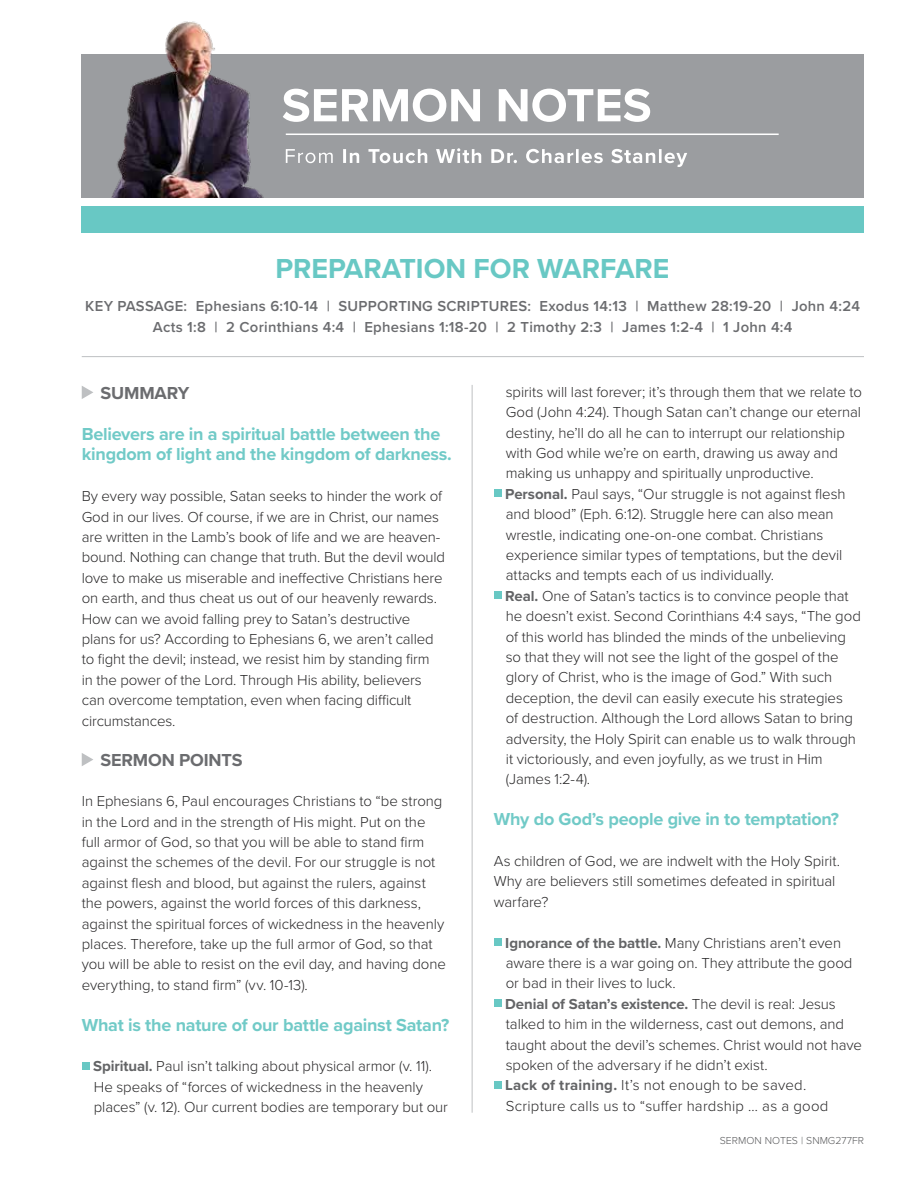
<style>
.page{position:relative;width:918px;height:1188px;background:#fff}
.page>*{position:absolute;margin:0;border:0;box-sizing:border-box;transform-origin:0 0}
.t1{font:700 28.5px "Proxima Nova";color:#68c8c4}
.t2{font:700 18px/20.4px "Proxima Nova";letter-spacing:-.01em;color:#71cac7}
.t3{font:700 18px "Proxima Nova";letter-spacing:-.01em;color:#6b6c6f}
.t4{font:300 15px/20.4px "Proxima Nova";letter-spacing:-.005em;color:#292829}
.t5{font:600 15px/21px "Proxima Nova";letter-spacing:.02em;color:#6b6c6f;text-align:center}
.t6{font:300 10.5px "Proxima Nova";color:#58595b}
.s1{font-weight:700;color:#636466}
</style>
<div class="page">
<div style="left:81px;top:206px;width:783px;height:27px;background:#68c8c4"></div>
<div style="left:82px;top:54px;width:782px;height:144px;background:#9b9da0"></div>
<img style="left:111px;top:21px;width:153px;height:177px">
<hr style="left:286px;top:134px;width:493px;height:1px;background:#fff">
<svg style="left:283px;top:89px;width:367px;height:33px"></svg>
<svg style="left:286px;top:148px;width:401px;height:19px"></svg>
<svg style="left:82px;top:386px;width:11px;height:13px"></svg>
<svg style="left:82px;top:753px;width:11px;height:13px"></svg>
<div style="left:82px;top:1062px;width:8px;height:8px;background:#68c8c4"></div>
<div style="left:494px;top:489px;width:8px;height:8px;background:#68c8c4"></div>
<div style="left:494px;top:591px;width:8px;height:8px;background:#68c8c4"></div>
<div style="left:494px;top:938px;width:8px;height:8px;background:#68c8c4"></div>
<div style="left:494px;top:999px;width:8px;height:8px;background:#68c8c4"></div>
<div style="left:494px;top:1081px;width:8px;height:8px;background:#68c8c4"></div>
<hr style="left:472px;top:385px;width:1px;height:728px;background:#bec0c2">
<hr style="left:82px;top:356px;width:782px;height:1px;background:#bec0c2">
<h1 class="t1" style="left:275px;top:248px;width:396px">PREPARATION FOR WARFARE</h1>
<p class="t5" style="left:85px;top:295px;width:776px">KEY PASSAGE: Ephesians 6:10-14 | SUPPORTING SCRIPTURES: Exodus 14:13 | Matthew 28:19-20 | John 4:24<br>Acts 1:8 | 2 Corinthians 4:4 | Ephesians 1:18-20 | 2 Timothy 2:3 | James 1:2-4 | 1 John 4:4</p>
<p class="t3" style="left:101px;top:380px;width:90px">SUMMARY</p>
<p class="t2" style="left:82px;top:423px;width:372px">Believers are in a spiritual battle between the kingdom of light and the kingdom of darkness.</p>
<p class="t4" style="left:82px;top:485px;width:365px">By every way possible, Satan seeks to hinder the work of God in our lives. Of course, if we are in Christ, our names are written in the Lamb’s book of life and we are heaven&shy;bound. Nothing can change that truth. But the devil would love to make us miserable and ineffective Christians here on earth, and thus cheat us out of our heavenly rewards.<br>How can we avoid falling prey to Satan’s destructive plans for us? According to Ephesians 6, we aren’t called to fight the devil; instead, we resist him by standing firm<br>in the power of the Lord. Through His ability, believers can overcome temptation, even when facing difficult circumstances.</p>
<p class="t3" style="left:101px;top:747px;width:143px">SERMON POINTS</p>
<p class="t4" style="left:82px;top:790px;width:366px">In Ephesians 6, Paul encourages Christians to “be strong in the Lord and in the strength of His might. Put on the full armor of God, so that you will be able to stand firm against the schemes of the devil. For our struggle is not against flesh and blood, but against the rulers, against the powers, against the world forces of this darkness, against the spiritual forces of wickedness in the heavenly places. Therefore, take up the full armor of God, so that you will be able to resist on the evil day, and having done everything, to stand firm” (vv. 10-13).</p>
<p class="t2" style="left:82px;top:1014px;width:369px">What is the nature of our battle against Satan?</p>
<p class="t4" style="left:93px;top:1055px;width:356px"><span class="s1">Spiritual.</span> Paul isn’t talking about physical armor (v. 11).<br>He speaks of “forces of wickedness in the heavenly places” (v. 12). Our current bodies are temporary but our</p>
<p class="t4" style="left:505px;top:381px;width:358px">spirits will last forever; it’s through them that we relate to God (John 4:24). Though Satan can’t change our eternal destiny, he’ll do all he can to interrupt our relationship with God while we’re on earth, drawing us away and making us unhappy and spiritually unproductive.<br><span class="s1">Personal.</span> Paul says, “Our struggle is not against flesh and blood” (Eph. 6:12). Struggle here can also mean wrestle, indicating one-on-one combat. Christians experience similar types of temptations, but the devil attacks and tempts each of us individually.<br><span class="s1">Real.</span> One of Satan’s tactics is to convince people that he doesn’t exist. Second Corinthians 4:4 says, “The god of this world has blinded the minds of the unbelieving so that they will not see the light of the gospel of the glory of Christ, who is the image of God.” With such deception, the devil can easily execute his strategies<br>of destruction. Although the Lord allows Satan to bring adversity, the Holy Spirit can enable us to walk through it victoriously, and even joyfully, as we trust in Him (James 1:2-4).</p>
<p class="t2" style="left:494px;top:809px;width:347px">Why do God’s people give in to temptation?</p>
<p class="t4" style="left:494px;top:850px;width:348px">As children of God, we are indwelt with the Holy Spirit.<br>Why are believers still sometimes defeated in spiritual warfare?</p>
<p class="t4" style="left:505px;top:932px;width:358px"><span class="s1">Ignorance of the battle.</span> Many Christians aren’t even aware there is a war going on. They attribute the good or bad in their lives to luck.<br><span class="s1">Denial of Satan’s existence.</span> The devil is real: Jesus talked to him in the wilderness, cast out demons, and taught about the devil’s schemes. Christ would not have spoken of the adversary if he didn’t exist.<br><span class="s1">Lack of training.</span> It’s not enough to be saved.<br>Scripture calls us to “suffer hardship … as a good</p>
<p class="t6" style="left:720px;top:1133px;width:146px">SERMON NOTES | SNMG277FR</p>
</div>
